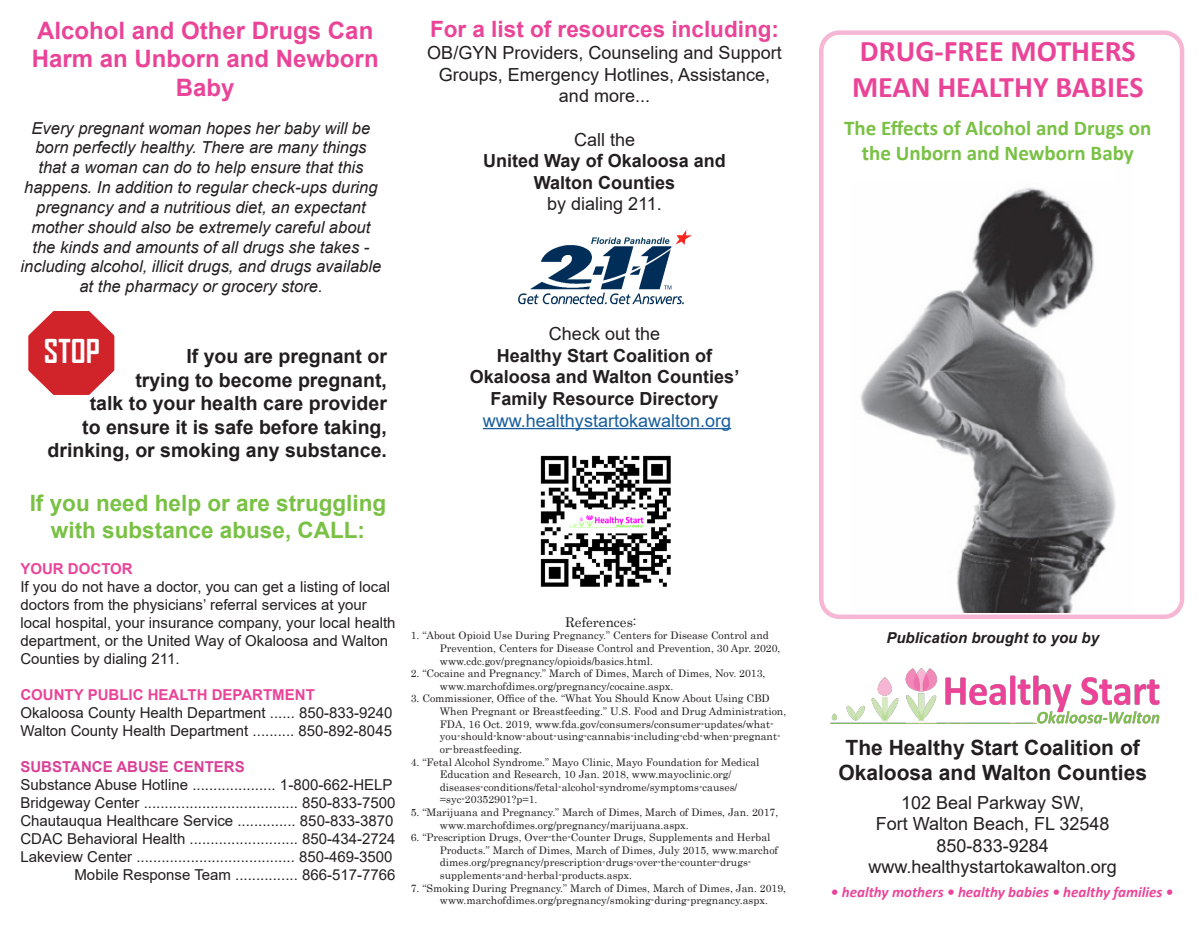
<style>
.page{position:relative;width:1203px;height:933px;background:#fff}
.page>*{position:absolute;margin:0;border:0;box-sizing:border-box;transform-origin:0 0}
.t1{font:700 31.5px "Agency FB";color:#fff}
.t2{font:700 30px "Calibri";color:#ea4498}
.t3{font:700 24px/28.8px "Arial";color:#ea4498;text-align:center}
.t4{font:700 22.5px/27px "Arial";color:#79c144;text-align:center}
.t5{font:700 22.5px "Arial";color:#ea4498}
.t6{font:700 21px/25.2px "Calibri";color:#79c144;text-align:center}
.t7{font:700 21px "Arial";color:#231f20}
.t8{font:700 19.5px/23.4px "Arial";color:#231f20;text-align:right}
.t9{font:18px/21.6px "Arial";color:#231f20;text-align:center}
.t10{font:700 18px "Arial";color:#231f20}
.t11{font:18px "Arial";color:#175d9e}
.t12{font:italic 16.5px/19.8px "Arial";color:#231f20;text-align:center}
.t13{font:15px/18px "Arial";color:#231f20}
.t14{font:italic 700 15px "Calibri";color:#ea4498}
.t15{font:700 15px "Arial";color:#ea4498}
.t16{font:italic 700 15px "Arial";color:#231f20}
.t17{font:700 15px "Arial";color:#d94197}
.t18{font:13.5px "Century";color:#231f20}
.t19{font:10.5px/12.6px "Century";color:#231f20}
</style>
<div class="page">
<img style="left:830px;top:668px;width:330px;height:56px">
<hr style="left:482px;top:427px;width:249px;height:2px;background:#175d9e">
<img style="left:540px;top:455px;width:131px;height:132px">
<img style="left:518px;top:230px;width:174px;height:75px">
<img style="left:860px;top:187px;width:256px;height:425px">
<div style="left:818px;top:30px;width:365px;height:588px;border:4px solid #f6b7d4;border-radius:18px"></div>
<svg style="left:28px;top:311px;width:87px;height:84px"></svg>
<p class="t3" style="left:32px;top:16px;width:348px">Alcohol and Other Drugs Can<br>Harm an Unborn and Newborn<br>Baby</p>
<p class="t12" style="left:21px;top:118px;width:362px">Every pregnant woman hopes her baby will be born perfectly healthy. There are many things that a woman can do to help ensure that this happens. In addition to regular check-ups during pregnancy and a nutritious diet, an expectant mother should also be extremely careful about the kinds and amounts of all drugs she takes - including alcohol, illicit drugs, and drugs available at the pharmacy or grocery store.</p>
<p class="t1" style="left:44px;top:331px;width:57px">STOP</p>
<p class="t8" style="left:186px;top:345px;width:202px">If you are pregnant or</p>
<p class="t8" style="left:90px;top:368px;width:298px">trying to become pregnant,<br>talk to your health care provider</p>
<p class="t8" style="left:47px;top:415px;width:341px">to ensure it is safe before taking, drinking, or smoking any substance.</p>
<p class="t4" style="left:30px;top:489px;width:358px">If you need help or are struggling with substance abuse, CALL:</p>
<p class="t15" style="left:20px;top:558px;width:114px">YOUR DOCTOR</p>
<p class="t13" style="left:20px;top:577px;width:376px">If you do not have a doctor, you can get a listing of local doctors from the physicians’ referral services at your local hospital, your insurance company, your local health department, or the United Way of Okaloosa and Walton Counties by dialing 211.</p>
<p class="t15" style="left:20px;top:684px;width:296px">COUNTY PUBLIC HEALTH DEPARTMENT</p>
<p class="t13" style="left:20px;top:703px;width:373px">Okaloosa County Health Department ...... 850-833-9240</p>
<p class="t13" style="left:20px;top:721px;width:373px">Walton County Health Department .......... 850-892-8045</p>
<p class="t17" style="left:20px;top:756px;width:226px">SUBSTANCE ABUSE CENTERS</p>
<p class="t13" style="left:20px;top:775px;width:373px">Substance Abuse Hotline .................... 1-800-662-HELP</p>
<p class="t13" style="left:20px;top:793px;width:376px">Bridgeway Center ..................................... 850-833-7500</p>
<p class="t13" style="left:20px;top:811px;width:374px">Chautauqua Healthcare Service .............. 850-833-3870</p>
<p class="t13" style="left:20px;top:829px;width:376px">CDAC Behavioral Health .......................... 850-434-2724</p>
<p class="t13" style="left:20px;top:847px;width:373px">Lakeview Center ...................................... 850-469-3500</p>
<p class="t13" style="left:74px;top:865px;width:322px">Mobile Response Team ............... 866-517-7766</p>
<p class="t5" style="left:430px;top:14px;width:350px">For a list of resources including:</p>
<p class="t9" style="left:427px;top:42px;width:356px">OB/GYN Providers, Counseling and Support<br>Groups, Emergency Hotlines, Assistance,</p>
<p class="t9" style="left:559px;top:85px;width:93px">and more...</p>
<p class="t9" style="left:574px;top:128px;width:63px">Call the</p>
<p class="t10" style="left:483px;top:148px;width:244px">United Way of Okaloosa and</p>
<p class="t10" style="left:533px;top:170px;width:143px">Walton Counties</p>
<p class="t9" style="left:547px;top:193px;width:116px">by dialing 211.</p>
<p class="t9" style="left:549px;top:323px;width:113px">Check out the</p>
<p class="t10" style="left:497px;top:342px;width:217px">Healthy Start Coalition of</p>
<p class="t10" style="left:469px;top:364px;width:271px">Okaloosa and Walton Counties’</p>
<p class="t10" style="left:490px;top:386px;width:230px">Family Resource Directory</p>
<p class="t11" style="left:482px;top:408px;width:250px">www.healthystartokawalton.org</p>
<p class="t18" style="left:565px;top:610px;width:73px">References:</p>
<p class="t19" style="left:410px;top:628px;width:359px">1. “About Opioid Use During Pregnancy.” Centers for Disease Control and</p>
<p class="t19" style="left:440px;top:640px;width:342px">Prevention, Centers for Disease Control and Prevention, 30 Apr. 2020,</p>
<p class="t19" style="left:440px;top:653px;width:214px">www.cdc.gov/pregnancy/opioids/basics.html.</p>
<p class="t19" style="left:410px;top:666px;width:356px">2. “Cocaine and Pregnancy.” March of Dimes, March of Dimes, Nov. 2013,</p>
<p class="t19" style="left:440px;top:678px;width:235px">www.marchofdimes.org/pregnancy/cocaine.aspx.</p>
<p class="t19" style="left:410px;top:691px;width:360px">3. Commissioner, Office of the. “What You Should Know About Using CBD</p>
<p class="t19" style="left:440px;top:703px;width:348px">When Pregnant or Breastfeeding.” U.S. Food and Drug Administration,</p>
<p class="t19" style="left:440px;top:716px;width:335px">FDA, 16 Oct. 2019, www.fda.gov/consumers/consumer-updates/what-</p>
<p class="t19" style="left:440px;top:729px;width:342px">you-should-know-about-using-cannabis-including-cbd-when-pregnant&shy;or-breastfeeding.</p>
<p class="t19" style="left:410px;top:754px;width:350px">4. “Fetal Alcohol Syndrome.” Mayo Clinic, Mayo Foundation for Medical</p>
<p class="t19" style="left:440px;top:766px;width:293px">Education and Research, 10 Jan. 2018, www.mayoclinic.org/</p>
<p class="t19" style="left:440px;top:779px;width:299px">diseases-conditions/fetal-alcohol-syndrome/symptoms-causes/</p>
<p class="t19" style="left:440px;top:792px;width:99px">=syc-20352901?p=1.</p>
<p class="t19" style="left:410px;top:804px;width:369px">5. “Marijuana and Pregnancy.” March of Dimes, March of Dimes, Jan. 2017,</p>
<p class="t19" style="left:440px;top:817px;width:250px">www.marchofdimes.org/pregnancy/marijuana.aspx.</p>
<p class="t19" style="left:410px;top:829px;width:361px">6. “Prescription Drugs, Over-the-Counter Drugs, Supplements and Herbal</p>
<p class="t19" style="left:440px;top:842px;width:339px">Products.” March of Dimes, March of Dimes, July 2015, www.marchof</p>
<p class="t19" style="left:440px;top:855px;width:313px">dimes.org/pregnancy/prescription-drugs-over-the-counter-drugs-</p>
<p class="t19" style="left:440px;top:867px;width:194px">supplements-and-herbal-products.aspx.</p>
<p class="t19" style="left:410px;top:880px;width:377px">7. “Smoking During Pregnancy.” March of Dimes, March of Dimes, Jan. 2019,</p>
<p class="t19" style="left:440px;top:892px;width:329px">www.marchofdimes.org/pregnancy/smoking-during-pregnancy.aspx.</p>
<p class="t2" style="left:859px;top:30px;width:277px">DRUG-FREE MOTHERS</p>
<p class="t2" style="left:851px;top:66px;width:293px">MEAN HEALTHY BABIES</p>
<p class="t6" style="left:844px;top:115px;width:308px">The Effects of Alcohol and Drugs on the Unborn and Newborn Baby</p>
<p class="t16" style="left:886px;top:627px;width:214px">Publication brought to you by</p>
<p class="t7" style="left:845px;top:732px;width:296px">The Healthy Start Coalition of</p>
<p class="t7" style="left:838px;top:757px;width:310px">Okaloosa and Walton Counties</p>
<p class="t9" style="left:900px;top:791px;width:185px">102 Beal Parkway SW,</p>
<p class="t9" style="left:875px;top:812px;width:235px">Fort Walton Beach, FL 32548</p>
<p class="t9" style="left:936px;top:834px;width:114px">850-833-9284</p>
<p class="t9" style="left:868px;top:855px;width:250px">www.healthystartokawalton.org</p>
<p class="t14" style="left:830px;top:881px;width:344px">• healthy mothers • healthy babies • healthy families •</p>
</div>
